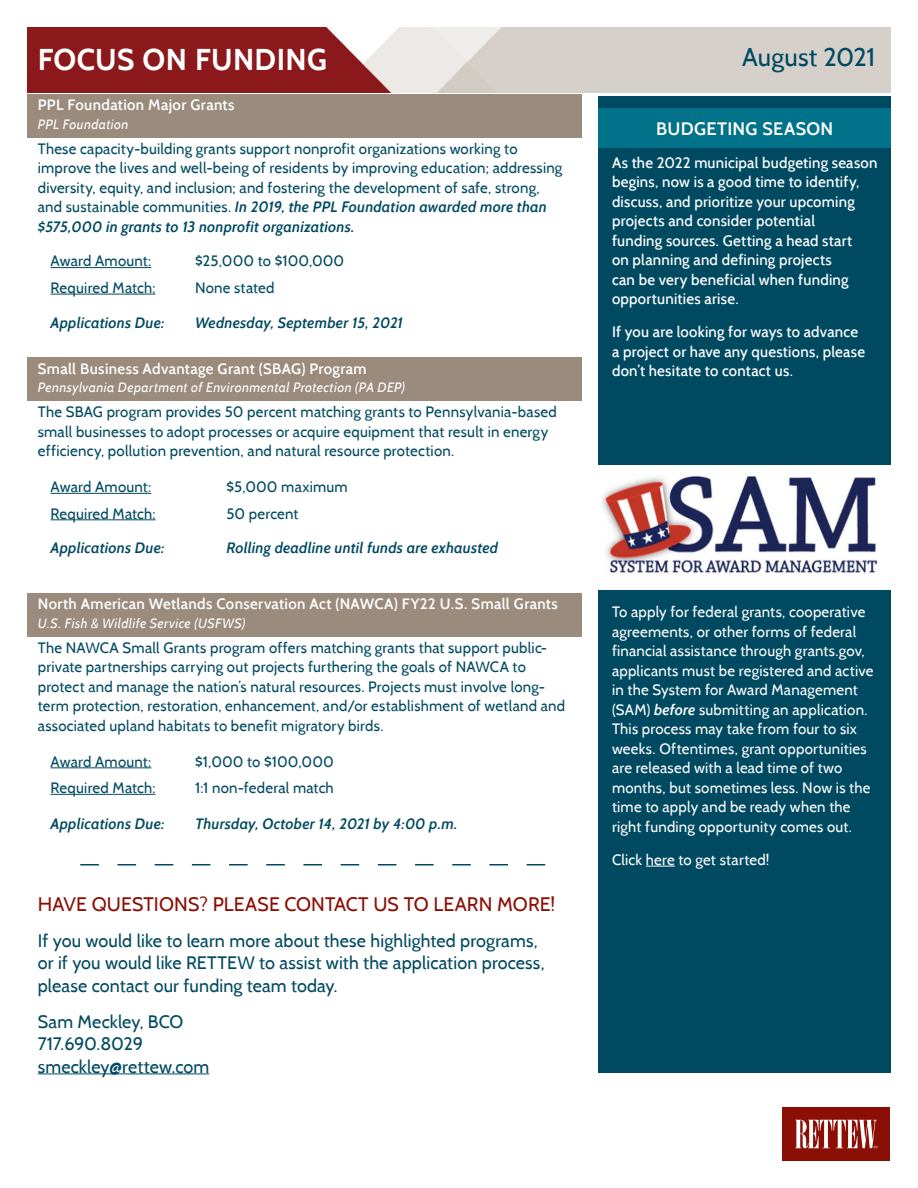
<style>
.page{position:relative;width:918px;height:1188px;background:#fff}
.page>*{position:absolute;margin:0;border:0;box-sizing:border-box;transform-origin:0 0}
.t1{font:700 30px "Cabin";letter-spacing:.015em;color:#fff}
.t2{font:25.5px "Cabin";color:#004a61}
.t3{font:19.5px "Cabin";letter-spacing:.005em;color:#8b0f04}
.t4{font:18px/22.5px "Cabin";letter-spacing:.005em;color:#004a61}
.t5{font:600 18px "Cabin";letter-spacing:.02em;color:#fff}
.t6{font:15px/19.5px "Cabin";letter-spacing:.015em;color:#004a61}
.t7{font:15px/19.5px "Cabin";letter-spacing:.015em;color:#fff}
.t8{font:500 15px/19.5px "Cabin";letter-spacing:.015em;color:#fff}
.t9{font:italic 600 15px "Cabin";letter-spacing:.015em;color:#004a61}
.t10{font:600 15px "Cabin";letter-spacing:.025em;color:#fff}
.t11{font:italic 13.5px "Cabin";letter-spacing:.03em;color:#fff}
.s1{font-weight:600;font-style:italic}
</style>
<div class="page">
<div style="left:782px;top:1107px;width:108px;height:54px;background:#8b0f04"></div>
<svg style="left:795px;top:1120px;width:82px;height:28px"></svg>
<div style="left:599px;top:94px;width:292px;height:979px;background:#004a61"></div>
<svg style="left:646px;top:866px;width:29px;height:1px"></svg>
<hr style="left:38px;top:1073px;width:171px;height:1px;background:#004a61">
<svg style="left:80px;top:864px;width:465px;height:2px"></svg>
<img style="left:27px;top:27px;width:864px;height:66px">
<hr style="left:0;top:93px;width:918px;height:3px;background:#fff">
<div style="left:27px;top:593px;width:555px;height:43px;background:#9a8b7d"></div>
<hr style="left:51px;top:767px;width:100px;height:1px;background:#004a61">
<hr style="left:51px;top:794px;width:104px;height:1px;background:#004a61">
<div style="left:599px;top:108px;width:292px;height:40px;background:#00728a"></div>
<div style="left:27px;top:358px;width:555px;height:43px;background:#9a8b7d"></div>
<hr style="left:51px;top:493px;width:100px;height:1px;background:#004a61">
<hr style="left:51px;top:519px;width:104px;height:1px;background:#004a61">
<img style="left:599px;top:466px;width:292px;height:124px">
<hr style="left:51px;top:267px;width:100px;height:1px;background:#004a61">
<hr style="left:51px;top:294px;width:104px;height:1px;background:#004a61">
<div style="left:27px;top:94px;width:555px;height:44px;background:#9a8b7d"></div>
<h1 class="t1" style="left:38px;top:42px;width:291px">FOCUS ON FUNDING</h1>
<h2 class="t2" style="left:742px;top:41px;width:135px">August 2021</h2>
<p class="t10" style="left:38px;top:96px;width:198px">PPL Foundation Major Grants</p>
<p class="t11" style="left:38px;top:116px;width:92px">PPL Foundation</p>
<p class="t6" style="left:38px;top:139px;width:526px">These capacity-building grants support nonprofit organizations working to improve the lives and well-being of residents by improving education; addressing diversity, equity, and inclusion; and fostering the development of safe, strong, and sustainable communities. <span class="s1">In 2019, the PPL Foundation awarded more than $575,000 in grants to 13 nonprofit organizations.</span></p>
<p class="t6" style="left:51px;top:251px;width:102px">Award Amount:</p>
<p class="t6" style="left:195px;top:251px;width:151px">$25,000 to $100,000</p>
<p class="t6" style="left:51px;top:278px;width:106px">Required Match:</p>
<p class="t6" style="left:195px;top:278px;width:81px">None stated</p>
<p class="t9" style="left:51px;top:313px;width:116px">Applications Due:</p>
<p class="t9" style="left:195px;top:313px;width:210px">Wednesday, September 15, 2021</p>
<p class="t10" style="left:38px;top:359px;width:330px">Small Business Advantage Grant (SBAG) Program</p>
<p class="t11" style="left:38px;top:379px;width:369px">Pennsylvania Department of Environmental Protection (PA DEP)</p>
<p class="t6" style="left:38px;top:402px;width:521px">The SBAG program provides 50 percent matching grants to Pennsylvania-based small businesses to adopt processes or acquire equipment that result in energy efficiency, pollution prevention, and natural resource protection.</p>
<p class="t6" style="left:51px;top:477px;width:102px">Award Amount:</p>
<p class="t6" style="left:226px;top:477px;width:123px">$5,000 maximum</p>
<p class="t6" style="left:51px;top:504px;width:106px">Required Match:</p>
<p class="t6" style="left:226px;top:504px;width:74px">50 percent</p>
<p class="t9" style="left:51px;top:539px;width:116px">Applications Due:</p>
<p class="t9" style="left:226px;top:539px;width:273px">Rolling deadline until funds are exhausted</p>
<p class="t10" style="left:38px;top:595px;width:521px">North American Wetlands Conservation Act (NAWCA) FY22 U.S. Small Grants</p>
<p class="t11" style="left:38px;top:615px;width:209px">U.S. Fish &amp; Wildlife Service (USFWS)</p>
<p class="t6" style="left:38px;top:638px;width:529px">The NAWCA Small Grants program offers matching grants that support public&shy;private partnerships carrying out projects furthering the goals of NAWCA to protect and manage the nation’s natural resources. Projects must involve long&shy;term protection, restoration, enhancement, and/or establishment of wetland and associated upland habitats to benefit migratory birds.</p>
<p class="t6" style="left:51px;top:752px;width:102px">Award Amount:</p>
<p class="t6" style="left:195px;top:752px;width:140px">$1,000 to $100,000</p>
<p class="t6" style="left:51px;top:778px;width:106px">Required Match:</p>
<p class="t6" style="left:195px;top:778px;width:140px">1:1 non-federal match</p>
<p class="t9" style="left:51px;top:814px;width:116px">Applications Due:</p>
<p class="t9" style="left:195px;top:814px;width:264px">Thursday, October 14, 2021 by 4:00 p.m.</p>
<h3 class="t3" style="left:38px;top:892px;width:519px">HAVE QUESTIONS? PLEASE CONTACT US TO LEARN MORE!</h3>
<p class="t4" style="left:38px;top:929px;width:508px">If you would like to learn more about these highlighted programs, or if you would like RETTEW to assist with the application process, please contact our funding team today.</p>
<p class="t4" style="left:38px;top:1010px;width:173px">Sam Meckley, BCO<br>717.690.8029 smeckley@rettew.com</p>
<p class="t5" style="left:656px;top:117px;width:179px">BUDGETING SEASON</p>
<p class="t8" style="left:612px;top:153px;width:267px">As the 2022 municipal budgeting season begins, now is a good time to identify, discuss, and prioritize your upcoming projects and consider potential<br>funding sources. Getting a head start<br>on planning and defining projects<br>can be very beneficial when funding opportunities arise.</p>
<p class="t8" style="left:612px;top:322px;width:255px">If you are looking for ways to advance a project or have any questions, please don’t hesitate to contact us.</p>
<p class="t7" style="left:612px;top:602px;width:263px">To apply for federal grants, cooperative agreements, or other forms of federal financial assistance through grants.gov, applicants must be registered and active in the System for Award Management (SAM) <span class="s1">before</span> submitting an application.<br>This process may take from four to six weeks. Oftentimes, grant opportunities are released with a lead time of two months, but sometimes less. Now is the time to apply and be ready when the right funding opportunity comes out.</p>
<p class="t7" style="left:612px;top:850px;width:159px">Click here to get started!</p>
</div>
